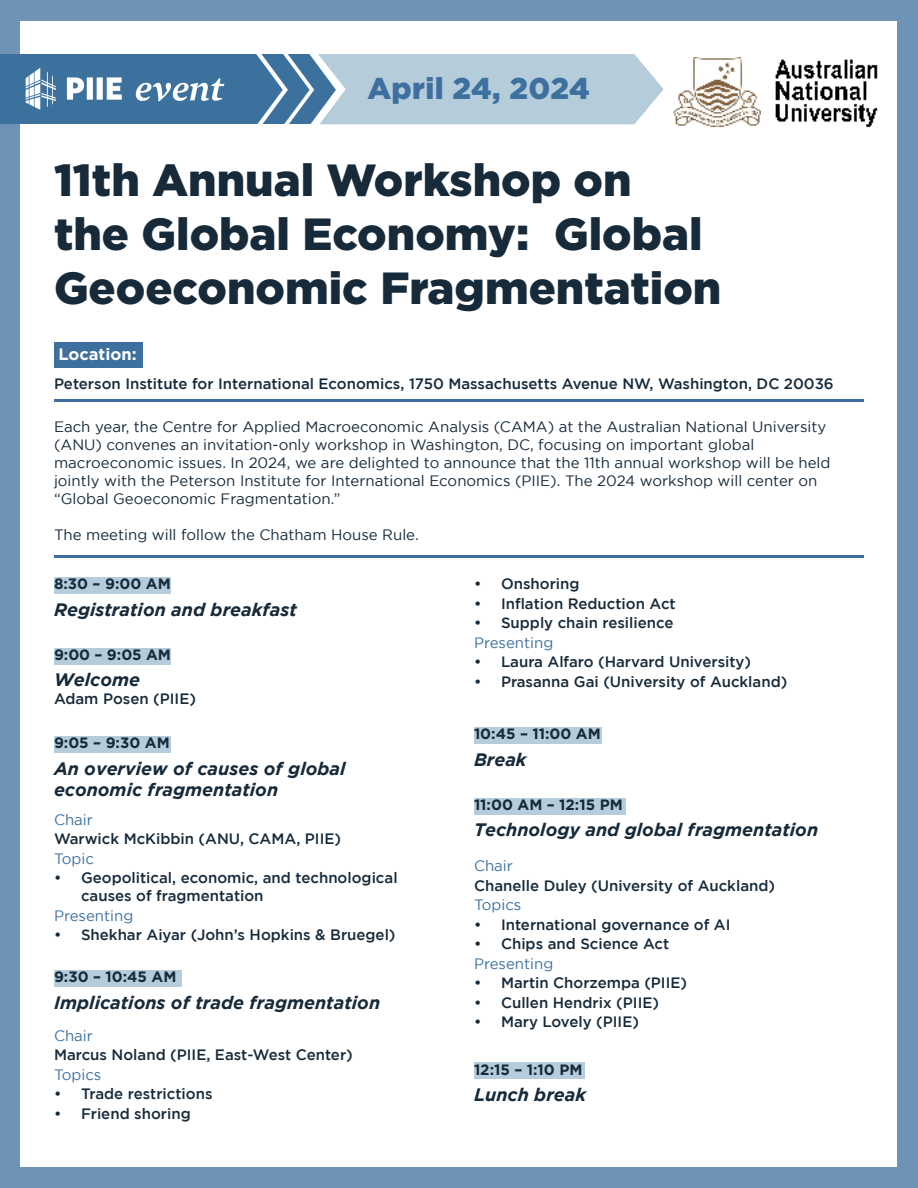
<style>
.page{position:relative;width:918px;height:1188px;background:#6d93b6}
.page>*{position:absolute;margin:0;border:0;box-sizing:border-box;transform-origin:0 0}
.t1{font:900 45px/54px "Gotham";color:#172a3a}
.t2{font:900 30px "Gotham";letter-spacing:.01em;color:#3d709e}
.t3{font:italic 700 18px/21.6px "Gotham";color:#172a3a}
.t4{font:700 16.5px "Gotham";color:#fff}
.t5{font:500 15px/18px "Gotham";color:#172a3a}
.t6{font:15px/18px "Gotham";color:#172a3a}
.t7{font:700 15px "Gotham";color:#172a3a}
.t8{font:15px "Gotham";color:#3d709e}
</style>
<div class="page">
<div style="left:21px;top:21px;width:876px;height:1146px;background:#fff"></div>
<img style="left:674px;top:57px;width:204px;height:71px">
<img style="left:0;top:54px;width:318px;height:70px">
<svg style="left:318px;top:54px;width:346px;height:70px;background:#b7cddc"></svg>
<div style="left:54px;top:342px;width:88px;height:26px;background:#3d709e"></div>
<hr style="left:54px;top:399px;width:810px;height:3px;background:#3d709e">
<hr style="left:54px;top:555px;width:810px;height:3px;background:#3d709e">
<div style="left:54px;top:578px;width:117px;height:16px;background:#b5ccdb"></div>
<div style="left:54px;top:648px;width:117px;height:16px;background:#b5ccdb"></div>
<div style="left:474px;top:728px;width:128px;height:16px;background:#b5ccdb"></div>
<div style="left:474px;top:1063px;width:111px;height:16px;background:#b5ccdb"></div>
<div style="left:474px;top:798px;width:152px;height:16px;background:#b5ccdb"></div>
<div style="left:54px;top:736px;width:117px;height:17px;background:#b5ccdb"></div>
<div style="left:54px;top:970px;width:128px;height:17px;background:#b5ccdb"></div>
<p class="t2" style="left:368px;top:71px;width:224px">April 24, 2024</p>
<p class="t1" style="left:54px;top:152px;width:669px">11th Annual Workshop on<br>the Global Economy: Global<br>Geoeconomic Fragmentation</p>
<p class="t4" style="left:58px;top:344px;width:80px">Location:</p>
<p class="t5" style="left:54px;top:374px;width:781px">Peterson Institute for International Economics, 1750 Massachusetts Avenue NW, Washington, DC 20036</p>
<p class="t6" style="left:54px;top:417px;width:778px">Each year, the Centre for Applied Macroeconomic Analysis (CAMA) at the Australian National University (ANU) convenes an invitation-only workshop in Washington, DC, focusing on important global macroeconomic issues. In 2024, we are delighted to announce that the 11th annual workshop will be held jointly with the Peterson Institute for International Economics (PIIE). The 2024 workshop will center on “Global Geoeconomic Fragmentation.”</p>
<p class="t6" style="left:54px;top:525px;width:366px">The meeting will follow the Chatham House Rule.</p>
<p class="t7" style="left:54px;top:576px;width:118px">8:30 – 9:00 AM</p>
<p class="t5" style="left:474px;top:575px;width:107px">• Onshoring</p>
<p class="t5" style="left:474px;top:594px;width:203px">• Inflation Reduction Act</p>
<p class="t5" style="left:474px;top:614px;width:201px">• Supply chain resilience</p>
<p class="t8" style="left:474px;top:634px;width:81px">Presenting</p>
<p class="t5" style="left:474px;top:653px;width:279px">• Laura Alfaro (Harvard University)</p>
<p class="t5" style="left:474px;top:672px;width:315px">• Prasanna Gai (University of Auckland)</p>
<p class="t3" style="left:54px;top:599px;width:244px">Registration and breakfast</p>
<p class="t7" style="left:54px;top:646px;width:119px">9:00 – 9:05 AM</p>
<p class="t3" style="left:54px;top:669px;width:88px">Welcome</p>
<p class="t5" style="left:54px;top:690px;width:144px">Adam Posen (PIIE)</p>
<p class="t7" style="left:54px;top:735px;width:117px">9:05 – 9:30 AM</p>
<p class="t3" style="left:54px;top:758px;width:293px">An overview of causes of global economic fragmentation</p>
<p class="t8" style="left:54px;top:811px;width:41px">Chair</p>
<p class="t5" style="left:54px;top:830px;width:289px">Warwick McKibbin (ANU, CAMA, PIIE)</p>
<p class="t8" style="left:54px;top:850px;width:41px">Topic</p>
<p class="t5" style="left:81px;top:869px;width:318px;text-indent:-27px">• Geopolitical, economic, and technological causes of fragmentation</p>
<p class="t8" style="left:54px;top:907px;width:81px">Presenting</p>
<p class="t5" style="left:54px;top:926px;width:343px">• Shekhar Aiyar (John’s Hopkins &amp; Bruegel)</p>
<p class="t7" style="left:54px;top:969px;width:124px">9:30 – 10:45 AM</p>
<p class="t3" style="left:54px;top:992px;width:328px">Implications of trade fragmentation</p>
<p class="t8" style="left:54px;top:1027px;width:41px">Chair</p>
<p class="t5" style="left:54px;top:1046px;width:300px">Marcus Noland (PIIE, East-West Center)</p>
<p class="t8" style="left:54px;top:1066px;width:49px">Topics</p>
<p class="t5" style="left:54px;top:1085px;width:160px">• Trade restrictions</p>
<p class="t5" style="left:54px;top:1104px;width:138px">• Friend shoring</p>
<p class="t7" style="left:474px;top:726px;width:128px">10:45 – 11:00 AM</p>
<p class="t3" style="left:474px;top:749px;width:54px">Break</p>
<p class="t7" style="left:474px;top:796px;width:150px">11:00 AM – 12:15 PM</p>
<p class="t3" style="left:474px;top:819px;width:346px">Technology and global fragmentation</p>
<p class="t8" style="left:474px;top:858px;width:41px">Chair</p>
<p class="t5" style="left:474px;top:876px;width:303px">Chanelle Duley (University of Auckland)</p>
<p class="t8" style="left:474px;top:897px;width:49px">Topics</p>
<p class="t5" style="left:474px;top:915px;width:258px">• International governance of AI</p>
<p class="t5" style="left:474px;top:935px;width:197px">• Chips and Science Act</p>
<p class="t8" style="left:474px;top:955px;width:81px">Presenting</p>
<p class="t5" style="left:474px;top:974px;width:215px">• Martin Chorzempa (PIIE)</p>
<p class="t5" style="left:474px;top:993px;width:187px">• Cullen Hendrix (PIIE)</p>
<p class="t5" style="left:474px;top:1013px;width:167px">• Mary Lovely (PIIE)</p>
<p class="t7" style="left:474px;top:1061px;width:110px">12:15 – 1:10 PM</p>
<p class="t3" style="left:474px;top:1084px;width:114px">Lunch break</p>
</div>
